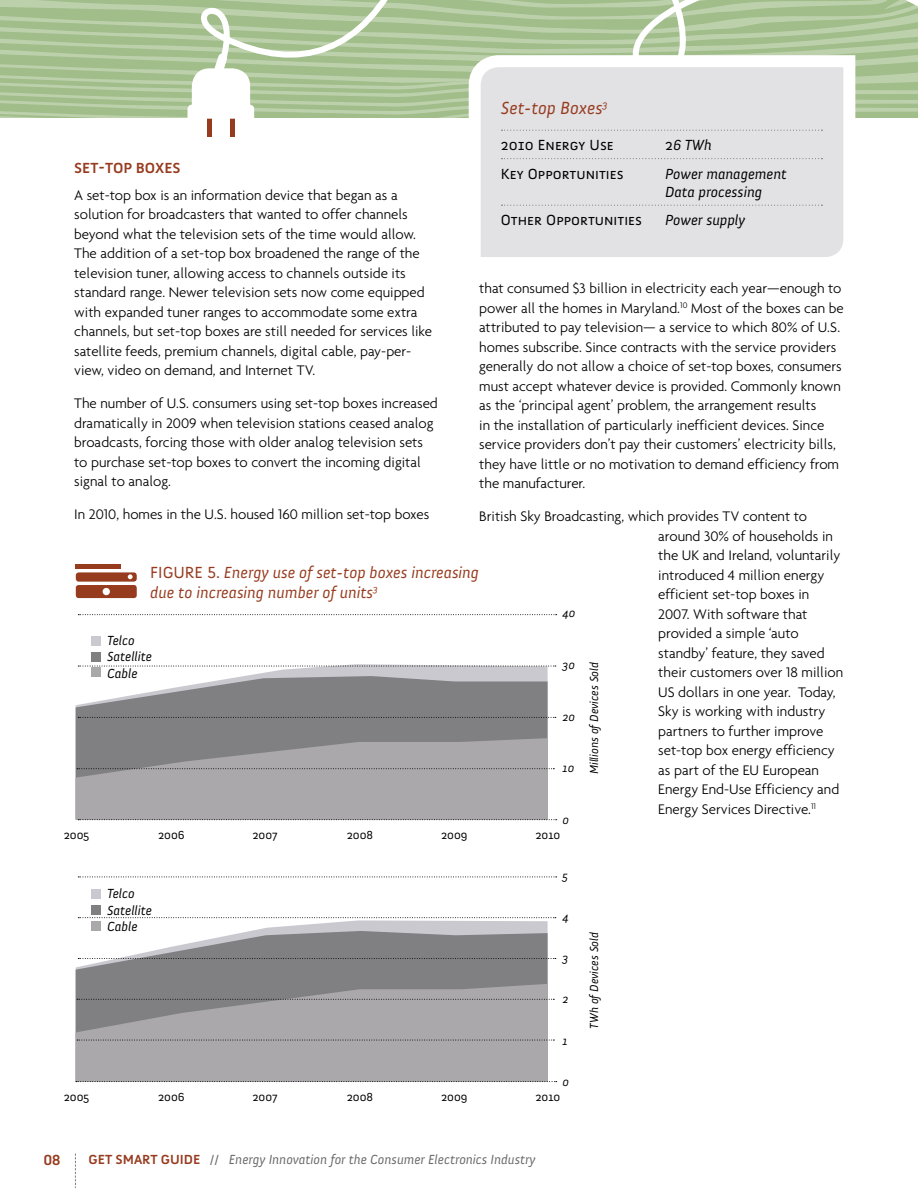
<style>
.page{position:relative;width:918px;height:1188px;background:#fff}
.page>*{position:absolute;margin:0;border:0;box-sizing:border-box;transform-origin:0 0}
.t1{font:italic 18px "Anivers";color:#973b1e}
.t2{font:italic 16.5px/19.8px "Anivers";color:#973b1e}
.body_copy{font:300 15px/19.5px "Agenda";color:#000}
.t3{font:15px "Anivers SC";color:#000}
.t4{font:italic 15px/18px "Anivers";color:#000}
.subhead{font:700 15px "Anivers";color:#973b1e}
.t5{font:italic 13.5px "Anivers";color:#68676b}
.t6{font:italic 13.5px "Anivers";color:#000}
.t7{font:italic 12px "Anivers";color:#000}
.t8{font:12px "Anivers";color:#000}
.s1{font-family:"Anivers SC";font-style:normal}
.s2{font-style:normal}
.s3{font-weight:700;font-style:normal;color:#973b1e}
</style>
<div class="page">
<svg style="left:75px;top:1154px;width:1px;height:34px"></svg>
<svg style="left:0;top:0;width:918px;height:136px"></svg>
<svg style="left:463px;top:49px;width:398px;height:208px;background:#e3e3e4"></svg>
<svg style="left:77px;top:664px;width:471px;height:12px;fill:#cac9cf"></svg>
<svg style="left:76px;top:676px;width:472px;height:62px;background:#8e8e91"></svg>
<svg style="left:91px;top:920px;width:457px;height:11px;fill:#cbcad0"></svg>
<svg style="left:76px;top:931px;width:472px;height:53px;background:#949497"></svg>
<svg style="left:76px;top:984px;width:472px;height:97px;background:#a3a0a3"></svg>
<svg style="left:78px;top:666px;width:478px;height:1px"></svg>
<svg style="left:78px;top:917px;width:478px;height:1px"></svg>
<svg style="left:78px;top:717px;width:478px;height:1px"></svg>
<svg style="left:78px;top:958px;width:478px;height:1px"></svg>
<svg style="left:77px;top:1040px;width:477px;height:1px"></svg>
<svg style="left:77px;top:999px;width:477px;height:1px"></svg>
<svg style="left:78px;top:614px;width:479px;height:1px"></svg>
<svg style="left:78px;top:877px;width:479px;height:1px"></svg>
<svg style="left:76px;top:1081px;width:481px;height:1px"></svg>
<div style="left:92px;top:636px;width:9px;height:10px;background:#cac9cf"></div>
<div style="left:92px;top:652px;width:9px;height:9px;background:#808083"></div>
<div style="left:92px;top:668px;width:9px;height:9px;background:#aba8ab"></div>
<div style="left:92px;top:890px;width:9px;height:9px;background:#cac9cf"></div>
<div style="left:92px;top:905px;width:9px;height:10px;background:#808083"></div>
<div style="left:92px;top:921px;width:9px;height:9px;background:#aba8ab"></div>
<svg style="left:76px;top:738px;width:481px;height:82px;background:#a4a1a4"></svg>
<div style="left:76px;top:572px;width:61px;height:10px;background:#973b1e;border-radius:3px"></div>
<svg style="left:76px;top:564px;width:45px;height:5px"></svg>
<svg style="left:128px;top:574px;width:5px;height:5px"></svg>
<div style="left:76px;top:585px;width:61px;height:13px;background:#973b1e;border-radius:3px"></div>
<div style="left:103px;top:588px;width:7px;height:7px;background:#fff;border-radius:50%"></div>
<p class="t1" style="left:501px;top:98px;width:109px">Set-top Boxes<sup>3</sup></p>
<p class="t3" style="left:501px;top:137px;width:114px">2010 Energy Use</p>
<p class="t4" style="left:665px;top:136px;width:48px"><span class="s1">2</span>6 TWh</p>
<p class="t3" style="left:501px;top:166px;width:124px">Key Opportunities</p>
<p class="t4" style="left:665px;top:165px;width:123px">Power management<br>Data processing</p>
<p class="t3" style="left:501px;top:212px;width:143px">Other Opportunities</p>
<p class="t4" style="left:665px;top:211px;width:81px">Power supply</p>
<p class="subhead" style="left:74px;top:160px;width:108px">SET-TOP BOXES</p>
<p class="body_copy" style="left:74px;top:185px;width:359px">A set-top box is an information device that began as a solution for broadcasters that wanted to offer channels beyond what the television sets of the time would allow.<br>The addition of a set-top box broadened the range of the television tuner, allowing access to channels outside its standard range. Newer television sets now come equipped with expanded tuner ranges to accommodate some extra channels, but set-top boxes are still needed for services like satellite feeds, premium channels, digital cable, pay-per&shy;view, video on demand, and Internet TV.</p>
<p class="body_copy" style="left:74px;top:393px;width:365px">The number of U.S. consumers using set-top boxes increased dramatically in 2009 when television stations ceased analog broadcasts, forcing those with older analog television sets to purchase set-top boxes to convert the incoming digital signal to analog.</p>
<p class="body_copy" style="left:74px;top:504px;width:357px">In 2010, homes in the U.S. housed 160 million set-top boxes</p>
<p class="body_copy" style="left:479px;top:278px;width:366px">that consumed $3 billion in electricity each year—enough to power all the homes in Maryland.<sup>10</sup> Most of the boxes can be attributed to pay television— a service to which 80% of U.S. homes subscribe. Since contracts with the service providers generally do not allow a choice of set-top boxes, consumers must accept whatever device is provided. Commonly known as the ‘principal agent’ problem, the arrangement results<br>in the installation of particularly inefficient devices. Since service providers don’t pay their customers’ electricity bills, they have little or no motivation to demand efficiency from the manufacturer.</p>
<p class="body_copy" style="left:658px;top:506px;width:186px;text-indent:-179px">British Sky Broadcasting, which provides TV content to around 30% of households in the UK and Ireland, voluntarily introduced 4 million energy efficient set-top boxes in<br>2007. With software that provided a simple ‘auto standby’ feature, they saved their customers over 18 million<br>US dollars in one year. Today,<br>Sky is working with industry partners to further improve set-top box energy efficiency as part of the EU European<br>Energy End-Use Efficiency and<br>Energy Services Directive.<sup>11</sup></p>
<p class="t2" style="left:150px;top:563px;width:330px"><span class="s2">FIGURE 5.</span> Energy use of set-top boxes increasing due to increasing number of units<sup>3</sup></p>
<p class="t7" style="left:563px;top:607px;width:14px">40</p>
<p class="t6" style="left:107px;top:633px;width:29px">Telco</p>
<p class="t6" style="left:107px;top:649px;width:46px">Satellite</p>
<p class="t6" style="left:107px;top:666px;width:32px">Cable</p>
<p class="t7" style="left:588px;top:774px;width:114px;rotate:-90deg">Millions of Devices Sold</p>
<p class="t7" style="left:563px;top:658px;width:14px">30</p>
<p class="t7" style="left:563px;top:710px;width:14px">20</p>
<p class="t7" style="left:563px;top:762px;width:13px">10</p>
<p class="t7" style="left:563px;top:814px;width:8px">0</p>
<p class="t8" style="left:64px;top:828px;width:27px">2005</p>
<p class="t8" style="left:158px;top:828px;width:28px">2006</p>
<p class="t8" style="left:252px;top:828px;width:27px">2007</p>
<p class="t8" style="left:347px;top:828px;width:28px">2008</p>
<p class="t8" style="left:441px;top:828px;width:28px">2009</p>
<p class="t8" style="left:535px;top:828px;width:27px">2010</p>
<p class="t6" style="left:107px;top:887px;width:29px">Telco</p>
<p class="t6" style="left:107px;top:903px;width:46px">Satellite</p>
<p class="t6" style="left:107px;top:919px;width:32px">Cable</p>
<p class="t7" style="left:563px;top:869px;width:8px">5</p>
<p class="t7" style="left:563px;top:910px;width:8px">4</p>
<p class="t7" style="left:563px;top:951px;width:8px">3</p>
<p class="t7" style="left:563px;top:993px;width:7px">2</p>
<p class="t7" style="left:563px;top:1034px;width:7px">1</p>
<p class="t7" style="left:563px;top:1075px;width:8px">0</p>
<p class="t8" style="left:64px;top:1090px;width:27px">2005</p>
<p class="t8" style="left:158px;top:1090px;width:28px">2006</p>
<p class="t8" style="left:252px;top:1090px;width:27px">2007</p>
<p class="t8" style="left:347px;top:1090px;width:28px">2008</p>
<p class="t8" style="left:441px;top:1090px;width:28px">2009</p>
<p class="t8" style="left:535px;top:1090px;width:27px">2010</p>
<p class="subhead" style="left:44px;top:1152px;width:18px">08</p>
<p class="t5" style="left:89px;top:1152px;width:448px"><span class="s3">GET SMART GUIDE</span> <span class="s2">//</span> Energy Innovation for the Consumer Electronics Industry</p>
<p class="t7" style="left:588px;top:1029px;width:98px;rotate:-90deg">TWh of Devices Sold</p>
</div>
